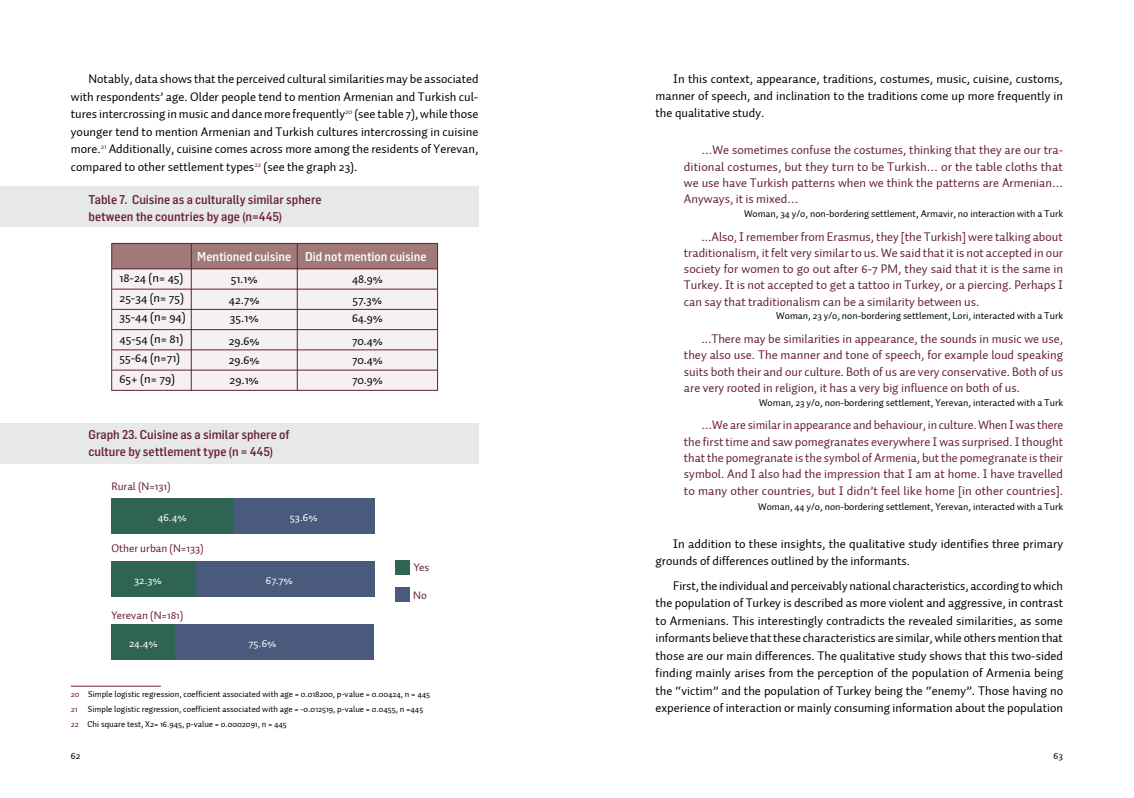
<style>
.page{position:relative;width:1134px;height:798px;background:#fff}
.page>*{position:absolute;margin:0;border:0;box-sizing:border-box;transform-origin:0 0}
.genelmetin{font:12.5px/17.5px "Auto 2 TR Regular";color:#000;text-align:justify}
.alinti{font:12.5px/16.2px "Auto 2 TR Regular";color:#671f33;text-align:justify}
.graphhead{font:500 12.5px/17.5px "Flama Semicondensed";color:#671f33}
.genelmetin-2{font:12.5px "Auto 2";color:#000}
.graphhead-2{font:500 12.5px "Flama Semicondensed";color:#fff}
.t1{font:11.25px "Auto 2";color:#671f33}
.t2{font:11.25px "Auto 2";color:#fff}
.alintikisi{font:10px "Auto 2 TR Regular";color:#000}
.Dipnot_Metni{font:8.75px "Auto 2 TR Regular";color:#000}
.s1{color:#671f33}
</style>
<div class="page">
<div style="left:0;top:186px;width:478px;height:41px;background:#e2e3e4"></div>
<div style="left:0;top:422px;width:478px;height:41px;background:#e2e3e4"></div>
<hr style="left:71px;top:685px;width:90px;height:1px;background:#671f33">
<div style="left:395px;top:560px;width:15px;height:14px;background:#2f6454"></div>
<div style="left:395px;top:587px;width:15px;height:15px;background:#4a5a7c"></div>
<div style="left:111px;top:624px;width:64px;height:36px;background:#2f6454"></div>
<div style="left:175px;top:624px;width:199px;height:36px;background:#4a5a7c"></div>
<div style="left:111px;top:561px;width:85px;height:36px;background:#2f6454"></div>
<div style="left:196px;top:561px;width:178px;height:36px;background:#4a5a7c"></div>
<div style="left:111px;top:498px;width:122px;height:36px;background:#2f6454"></div>
<div style="left:233px;top:498px;width:141px;height:36px;background:#4a5a7c"></div>
<div style="left:112px;top:262px;width:326px;height:128px;background:#f5f1f1"></div>
<div style="left:112px;top:244px;width:326px;height:25px;background:#a27979"></div>
<hr style="left:112px;top:289px;width:326px;height:1px;background:#671f33">
<hr style="left:112px;top:309px;width:326px;height:1px;background:#671f33">
<hr style="left:112px;top:329px;width:326px;height:1px;background:#671f33">
<hr style="left:112px;top:349px;width:326px;height:1px;background:#671f33">
<hr style="left:112px;top:369px;width:326px;height:1px;background:#671f33">
<hr style="left:112px;top:390px;width:326px;height:1px;background:#671f33">
<hr style="left:112px;top:268px;width:326px;height:1px;background:#671f33">
<hr style="left:112px;top:243px;width:326px;height:1px;background:#671f33">
<hr style="left:297px;top:243px;width:1px;height:147px;background:#671f33">
<hr style="left:191px;top:243px;width:1px;height:147px;background:#671f33">
<hr style="left:437px;top:243px;width:1px;height:147px;background:#671f33">
<hr style="left:111px;top:243px;width:1px;height:147px;background:#671f33">
<p class="genelmetin" style="left:71px;top:71px;width:409px;text-indent:18px">Notably, data shows that the perceived cultural similarities may be associated with respondents’ age. Older people tend to mention Armenian and Turkish cul&shy;tures intercrossing in music and dance more frequently<sup>20</sup> (see table 7), while those younger tend to mention Armenian and Turkish cultures intercrossing in cuisine more.<sup>21</sup> Additionally, cuisine comes across more among the residents of Yerevan, compared to other settlement types<sup>22</sup> (see the graph 23).</p>
<p class="graphhead" style="left:89px;top:190px;width:235px">Table 7. Cuisine as a culturally similar sphere between the countries by age (n=445)</p>
<p class="genelmetin-2" style="left:120px;top:270px;width:65px">18-24 (n= 45)</p>
<p class="genelmetin-2" style="left:120px;top:290px;width:66px">25-34 (n= 75)</p>
<p class="genelmetin-2" style="left:120px;top:308px;width:68px">35-44 (n= 94)</p>
<p class="genelmetin-2" style="left:120px;top:331px;width:65px">45-54 (n= 81)</p>
<p class="genelmetin-2" style="left:120px;top:350px;width:62px">55-64 (n=71)</p>
<p class="genelmetin-2" style="left:120px;top:370px;width:57px">65+ (n= 79)</p>
<p class="graphhead-2" style="left:197px;top:249px;width:96px">Mentioned cuisine</p>
<p class="genelmetin-2" style="left:231px;top:271px;width:29px">51.1%</p>
<p class="genelmetin-2" style="left:229px;top:291px;width:32px">42.7%</p>
<p class="genelmetin-2" style="left:230px;top:310px;width:30px">35.1%</p>
<p class="genelmetin-2" style="left:229px;top:332px;width:32px">29.6%</p>
<p class="genelmetin-2" style="left:229px;top:351px;width:32px">29.6%</p>
<p class="genelmetin-2" style="left:230px;top:372px;width:31px">29.1%</p>
<p class="graphhead-2" style="left:305px;top:249px;width:123px">Did not mention cuisine</p>
<p class="genelmetin-2" style="left:352px;top:271px;width:32px">48.9%</p>
<p class="genelmetin-2" style="left:353px;top:291px;width:31px">57.3%</p>
<p class="genelmetin-2" style="left:352px;top:310px;width:32px">64.9%</p>
<p class="genelmetin-2" style="left:352px;top:332px;width:32px">70.4%</p>
<p class="genelmetin-2" style="left:352px;top:351px;width:32px">70.4%</p>
<p class="genelmetin-2" style="left:352px;top:372px;width:32px">70.9%</p>
<p class="graphhead" style="left:89px;top:425px;width:203px">Graph 23. Cuisine as a similar sphere of culture by settlement type (n = 445)</p>
<p class="t1" style="left:111px;top:478px;width:61px">Rural (N=131)</p>
<p class="t2" style="left:158px;top:510px;width:30px">46.4%</p>
<p class="t2" style="left:290px;top:510px;width:29px">53.6%</p>
<p class="t1" style="left:111px;top:540px;width:94px">Other urban (N=133)</p>
<p class="t2" style="left:134px;top:573px;width:29px">32.3%</p>
<p class="t2" style="left:266px;top:573px;width:29px">67.7%</p>
<p class="t1" style="left:111px;top:607px;width:73px">Yerevan (N=181)</p>
<p class="t2" style="left:129px;top:635px;width:30px">24.4%</p>
<p class="t2" style="left:249px;top:635px;width:29px">75.6%</p>
<p class="t1" style="left:414px;top:560px;width:17px">Yes</p>
<p class="t1" style="left:413px;top:588px;width:15px">No</p>
<p class="Dipnot_Metni" style="left:71px;top:688px;width:361px"><span class="s1">20</span> Simple logistic regression, coefficient associated with age = 0.018200, p-value = 0.00424, n = 445</p>
<p class="Dipnot_Metni" style="left:71px;top:703px;width:354px"><span class="s1">21</span> Simple logistic regression, coefficient associated with age = -0.012519, p-value = 0.0455, n =445</p>
<p class="Dipnot_Metni" style="left:71px;top:718px;width:217px"><span class="s1">22</span> Chi square test, X2= 16.945, p-value = 0.0002091, n = 445</p>
<p class="genelmetin" style="left:656px;top:70px;width:409px;line-height:16.9px;text-indent:18px">In this context, appearance, traditions, costumes, music, cuisine, customs, manner of speech, and inclination to the traditions come up more frequently in the qualitative study.</p>
<p class="alinti" style="left:684px;top:142px;width:381px;text-indent:18px">…We sometimes confuse the costumes, thinking that they are our tra&shy;ditional costumes, but they turn to be Turkish… or the table cloths that we use have Turkish patterns when we think the patterns are Armenian… Anyways, it is mixed…</p>
<p class="alintikisi" style="left:744px;top:207px;width:321px">Woman, 34 y/o, non-bordering settlement, Armavir, no interaction with a Turk</p>
<p class="alinti" style="left:684px;top:228px;width:381px;text-indent:18px">...Also, I remember from Erasmus, they [the Turkish] were talking about traditionalism, it felt very similar to us. We said that it is not accepted in our society for women to go out after 6-7 PM, they said that it is the same in Turkey. It is not accepted to get a tattoo in Turkey, or a piercing. Perhaps I can say that traditionalism can be a similarity between us.</p>
<p class="alintikisi" style="left:776px;top:310px;width:288px">Woman, 23 y/o, non-bordering settlement, Lori, interacted with a Turk</p>
<p class="alinti" style="left:684px;top:331px;width:381px;text-indent:18px">...There may be similarities in appearance, the sounds in music we use, they also use. The manner and tone of speech, for example loud speaking suits both their and our culture. Both of us are very conservative. Both of us are very rooted in religion, it has a very big influence on both of us.</p>
<p class="alintikisi" style="left:759px;top:396px;width:305px">Woman, 23 y/o, non-bordering settlement, Yerevan, interacted with a Turk</p>
<p class="alinti" style="left:684px;top:417px;width:381px;text-indent:18px">…We are similar in appearance and behaviour, in culture. When I was there the first time and saw pomegranates everywhere I was surprised. I thought that the pomegranate is the symbol of Armenia, but the pomegranate is their symbol. And I also had the impression that I am at home. I have travelled to many other countries, but I didn’t feel like home [in other countries].</p>
<p class="alintikisi" style="left:758px;top:500px;width:306px">Woman, 44 y/o, non-bordering settlement, Yerevan, interacted with a Turk</p>
<p class="genelmetin" style="left:656px;top:535px;width:409px;line-height:16.9px;text-indent:18px">In addition to these insights, the qualitative study identifies three primary grounds of differences outlined by the informants.</p>
<p class="genelmetin" style="left:656px;top:576px;width:409px;text-indent:18px">First, the individual and perceivably national characteristics, according to which the population of Turkey is described as more violent and aggressive, in contrast to Armenians. This interestingly contradicts the revealed similarities, as some informants believe that these characteristics are similar, while others mention that those are our main differences. The qualitative study shows that this two-sided finding mainly arises from the perception of the population of Armenia being the “victim” and the population of Turkey being the “enemy”. Those having no experience of interaction or mainly consuming information about the population</p>
<p class="alintikisi" style="left:71px;top:749px;width:11px">62</p>
<p class="alintikisi" style="left:1053px;top:749px;width:11px">63</p>
</div>
